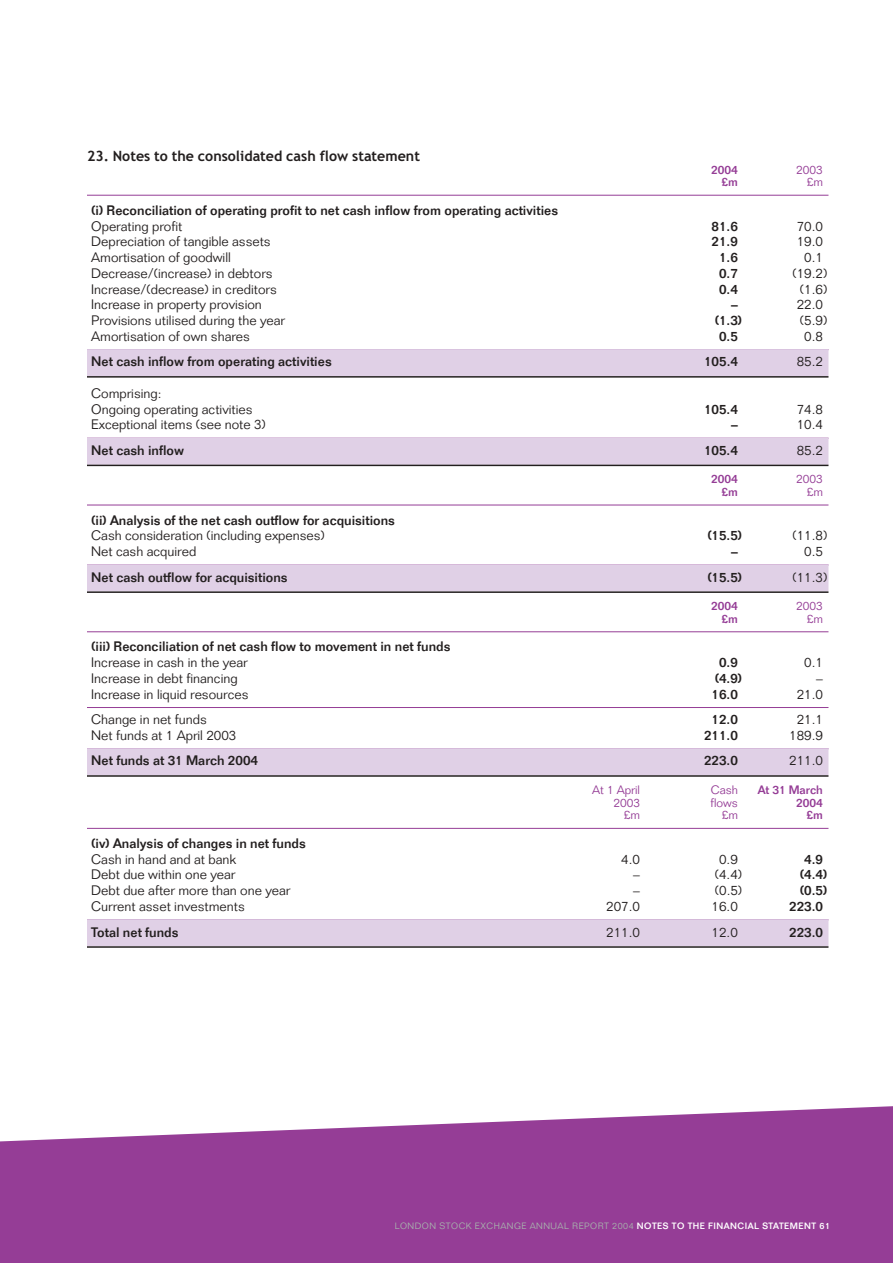
<style>
.page{position:relative;width:893px;height:1263px;background:#fff}
.page>*{position:absolute;margin:0;border:0;box-sizing:border-box;transform-origin:0 0}
.t1{font:700 14.25px "Trebuchet MS";color:#231f1f}
.t2{font:300 13.5px/15.8px "Folio";color:#231f1f}
.t3{font:500 13.5px "Folio";color:#231f1f}
.t4{font:300 12px "Folio";color:#953d96}
.t5{font:500 12px "Folio";color:#953d96}
.t6{font:300 9px "Folio";letter-spacing:.055em;color:#a7b4ad}
.s1{font-weight:500;color:#fff}
</style>
<div class="page">
<svg style="left:0;top:1106px;width:892px;height:157px;background:#a153a1"></svg>
<hr style="left:87px;top:195px;width:741px;height:1px;background:#953d96">
<div style="left:87px;top:349px;width:741px;height:27px;background:#e0d0e6"></div>
<hr style="left:87px;top:376px;width:741px;height:2px;background:#231f1f">
<div style="left:87px;top:438px;width:741px;height:27px;background:#e0d0e6"></div>
<hr style="left:87px;top:465px;width:741px;height:1px;background:#231f1f">
<hr style="left:87px;top:505px;width:741px;height:1px;background:#953d96">
<div style="left:87px;top:564px;width:741px;height:27px;background:#e0d0e6"></div>
<hr style="left:87px;top:591px;width:741px;height:2px;background:#231f1f">
<hr style="left:87px;top:631px;width:741px;height:1px;background:#953d96">
<hr style="left:87px;top:707px;width:741px;height:1px;background:#953d96">
<div style="left:87px;top:748px;width:741px;height:27px;background:#e0d0e6"></div>
<hr style="left:87px;top:775px;width:741px;height:2px;background:#231f1f">
<hr style="left:87px;top:828px;width:741px;height:1px;background:#953d96">
<div style="left:87px;top:919px;width:741px;height:27px;background:#e0d0e6"></div>
<hr style="left:87px;top:946px;width:741px;height:2px;background:#231f1f">
<p class="t1" style="left:87px;top:150px;width:334px">23. Notes to the consolidated cash flow statement</p>
<p class="t5" style="left:711px;top:165px;width:28px">2004</p>
<p class="t4" style="left:796px;top:165px;width:28px">2003</p>
<p class="t5" style="left:721px;top:178px;width:18px">£m</p>
<p class="t4" style="left:806px;top:178px;width:18px">£m</p>
<p class="t3" style="left:91px;top:205px;width:468px">(i) Reconciliation of operating profit to net cash inflow from operating activities</p>
<p class="t2" style="left:91px;top:220px;width:93px">Operating profit</p>
<p class="t3" style="left:711px;top:221px;width:28px">81.6</p>
<p class="t2" style="left:796px;top:220px;width:28px">70.0</p>
<p class="t2" style="left:91px;top:235px;width:181px">Depreciation of tangible assets</p>
<p class="t3" style="left:711px;top:237px;width:28px">21.9</p>
<p class="t2" style="left:796px;top:235px;width:28px">19.0</p>
<p class="t2" style="left:91px;top:251px;width:141px">Amortisation of goodwill</p>
<p class="t3" style="left:719px;top:252px;width:20px">1.6</p>
<p class="t2" style="left:804px;top:251px;width:20px">0.1</p>
<p class="t2" style="left:91px;top:267px;width:183px">Decrease/(increase) in debtors</p>
<p class="t3" style="left:719px;top:268px;width:20px">0.7</p>
<p class="t2" style="left:792px;top:267px;width:36px">(19.2)</p>
<p class="t2" style="left:91px;top:283px;width:187px">Increase/(decrease) in creditors</p>
<p class="t3" style="left:719px;top:284px;width:20px">0.4</p>
<p class="t2" style="left:800px;top:283px;width:29px">(1.6)</p>
<p class="t2" style="left:91px;top:298px;width:172px">Increase in property provision</p>
<p class="t3" style="left:731px;top:300px;width:8px">–</p>
<p class="t2" style="left:796px;top:298px;width:28px">22.0</p>
<p class="t2" style="left:91px;top:314px;width:195px">Provisions utilised during the year</p>
<p class="t3" style="left:714px;top:315px;width:29px">(1.3)</p>
<p class="t2" style="left:800px;top:314px;width:29px">(5.9)</p>
<p class="t2" style="left:91px;top:330px;width:160px">Amortisation of own shares</p>
<p class="t3" style="left:719px;top:331px;width:20px">0.5</p>
<p class="t2" style="left:804px;top:330px;width:20px">0.8</p>
<p class="t3" style="left:91px;top:357px;width:242px">Net cash inflow from operating activities</p>
<p class="t3" style="left:704px;top:357px;width:35px">105.4</p>
<p class="t2" style="left:796px;top:355px;width:28px">85.2</p>
<p class="t2" style="left:91px;top:387px;width:163px">Comprising:<br>Ongoing operating activities</p>
<p class="t3" style="left:704px;top:404px;width:35px">105.4</p>
<p class="t2" style="left:796px;top:403px;width:28px">74.8</p>
<p class="t2" style="left:91px;top:418px;width:176px">Exceptional items (see note 3)</p>
<p class="t3" style="left:731px;top:420px;width:8px">–</p>
<p class="t2" style="left:796px;top:418px;width:28px">10.4</p>
<p class="t3" style="left:91px;top:445px;width:94px">Net cash inflow</p>
<p class="t3" style="left:704px;top:445px;width:35px">105.4</p>
<p class="t2" style="left:796px;top:444px;width:28px">85.2</p>
<p class="t5" style="left:711px;top:475px;width:28px">2004</p>
<p class="t4" style="left:796px;top:475px;width:28px">2003</p>
<p class="t5" style="left:721px;top:488px;width:18px">£m</p>
<p class="t4" style="left:806px;top:488px;width:18px">£m</p>
<p class="t3" style="left:91px;top:515px;width:305px">(ii) Analysis of the net cash outflow for acquisitions</p>
<p class="t2" style="left:91px;top:529px;width:235px">Cash consideration (including expenses)</p>
<p class="t3" style="left:707px;top:531px;width:36px">(15.5)</p>
<p class="t2" style="left:792px;top:529px;width:36px">(11.8)</p>
<p class="t2" style="left:91px;top:545px;width:107px">Net cash acquired</p>
<p class="t3" style="left:731px;top:547px;width:8px">–</p>
<p class="t2" style="left:804px;top:545px;width:20px">0.5</p>
<p class="t3" style="left:91px;top:572px;width:198px">Net cash outflow for acquisitions</p>
<p class="t3" style="left:707px;top:572px;width:36px">(15.5)</p>
<p class="t2" style="left:792px;top:571px;width:36px">(11.3)</p>
<p class="t5" style="left:711px;top:602px;width:28px">2004</p>
<p class="t4" style="left:796px;top:602px;width:28px">2003</p>
<p class="t5" style="left:721px;top:614px;width:18px">£m</p>
<p class="t4" style="left:806px;top:614px;width:18px">£m</p>
<p class="t3" style="left:91px;top:642px;width:361px">(iii) Reconciliation of net cash flow to movement in net funds</p>
<p class="t2" style="left:91px;top:656px;width:158px">Increase in cash in the year</p>
<p class="t3" style="left:719px;top:658px;width:20px">0.9</p>
<p class="t2" style="left:804px;top:656px;width:20px">0.1</p>
<p class="t2" style="left:91px;top:672px;width:148px">Increase in debt financing</p>
<p class="t3" style="left:714px;top:673px;width:29px">(4.9)</p>
<p class="t2" style="left:816px;top:672px;width:8px">–</p>
<p class="t2" style="left:91px;top:688px;width:159px">Increase in liquid resources</p>
<p class="t3" style="left:711px;top:689px;width:28px">16.0</p>
<p class="t2" style="left:796px;top:688px;width:28px">21.0</p>
<p class="t2" style="left:91px;top:713px;width:117px">Change in net funds</p>
<p class="t3" style="left:711px;top:715px;width:28px">12.0</p>
<p class="t2" style="left:796px;top:713px;width:28px">21.1</p>
<p class="t2" style="left:91px;top:729px;width:147px">Net funds at 1 April 2003</p>
<p class="t3" style="left:704px;top:730px;width:35px">211.0</p>
<p class="t2" style="left:789px;top:729px;width:35px">189.9</p>
<p class="t3" style="left:91px;top:756px;width:168px">Net funds at 31 March 2004</p>
<p class="t3" style="left:704px;top:756px;width:35px">223.0</p>
<p class="t2" style="left:789px;top:754px;width:35px">211.0</p>
<p class="t4" style="left:592px;top:785px;width:49px">At 1 April</p>
<p class="t4" style="left:710px;top:785px;width:29px">Cash</p>
<p class="t5" style="left:757px;top:785px;width:67px">At 31 March</p>
<p class="t4" style="left:613px;top:798px;width:28px">2003</p>
<p class="t4" style="left:710px;top:798px;width:29px">flows</p>
<p class="t5" style="left:796px;top:798px;width:28px">2004</p>
<p class="t4" style="left:623px;top:811px;width:18px">£m</p>
<p class="t4" style="left:721px;top:811px;width:18px">£m</p>
<p class="t5" style="left:806px;top:811px;width:18px">£m</p>
<p class="t3" style="left:91px;top:838px;width:216px">(iv) Analysis of changes in net funds</p>
<p class="t2" style="left:91px;top:853px;width:146px">Cash in hand and at bank</p>
<p class="t2" style="left:621px;top:853px;width:20px">4.0</p>
<p class="t2" style="left:719px;top:853px;width:20px">0.9</p>
<p class="t3" style="left:804px;top:854px;width:20px">4.9</p>
<p class="t2" style="left:91px;top:868px;width:146px">Debt due within one year</p>
<p class="t2" style="left:633px;top:868px;width:8px">–</p>
<p class="t2" style="left:715px;top:868px;width:29px">(4.4)</p>
<p class="t3" style="left:800px;top:870px;width:29px">(4.4)</p>
<p class="t2" style="left:91px;top:884px;width:200px">Debt due after more than one year</p>
<p class="t2" style="left:633px;top:884px;width:8px">–</p>
<p class="t2" style="left:715px;top:884px;width:29px">(0.5)</p>
<p class="t3" style="left:800px;top:886px;width:29px">(0.5)</p>
<p class="t2" style="left:91px;top:900px;width:155px">Current asset investments</p>
<p class="t2" style="left:606px;top:900px;width:35px">207.0</p>
<p class="t2" style="left:711px;top:900px;width:28px">16.0</p>
<p class="t3" style="left:789px;top:901px;width:35px">223.0</p>
<p class="t3" style="left:91px;top:927px;width:89px">Total net funds</p>
<p class="t2" style="left:606px;top:926px;width:35px">211.0</p>
<p class="t2" style="left:711px;top:926px;width:28px">12.0</p>
<p class="t3" style="left:789px;top:927px;width:35px">223.0</p>
<p class="t6" style="left:395px;top:1222px;width:437px">LONDON STOCK EXCHANGE ANNUAL REPORT 2004 <span class="s1">NOTES TO THE FINANCIAL STATEMENT 61</span></p>
</div>
